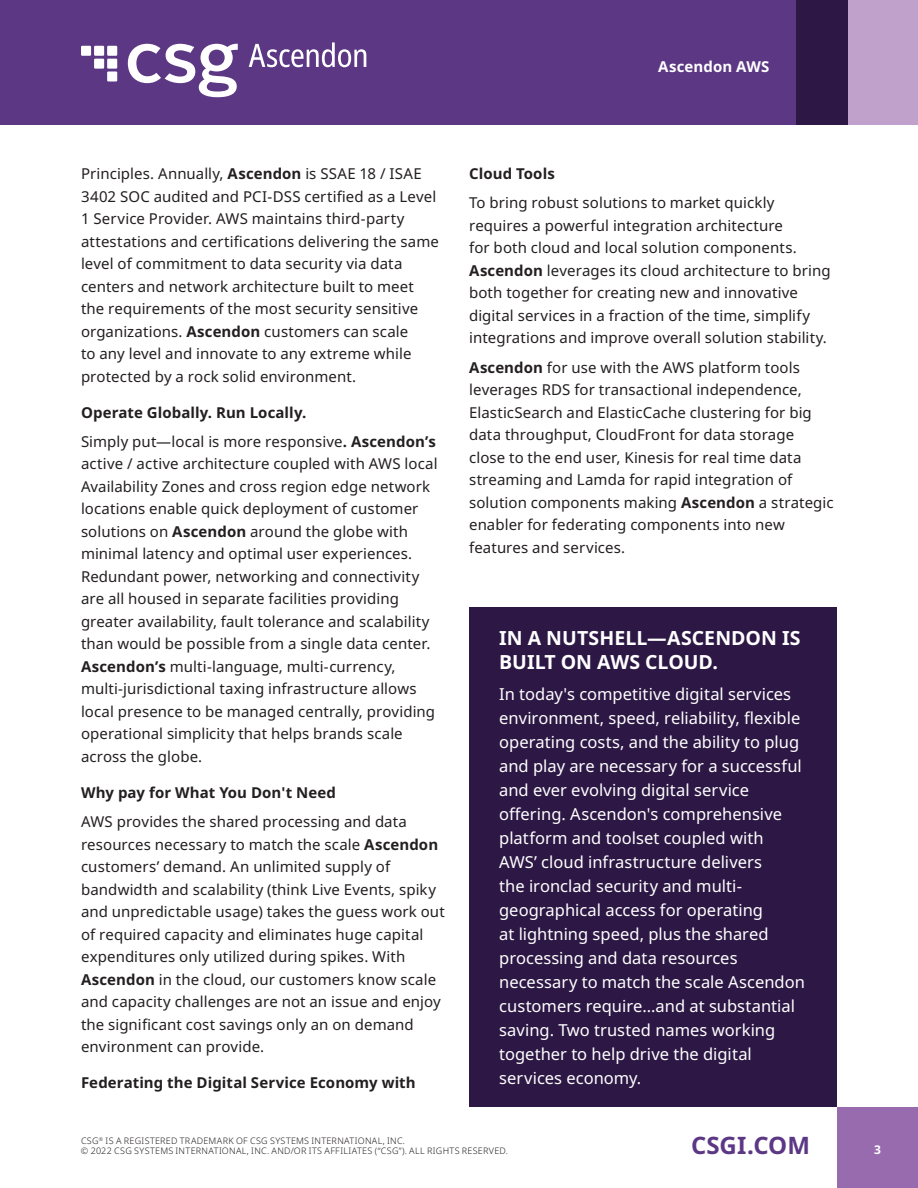
<style>
.page{position:relative;width:918px;height:1188px;background:#fff}
.page>*{position:absolute;margin:0;border:0;box-sizing:border-box;transform-origin:0 0}
.t1{font:700 24px "Noto Sans";color:#5c3884}
.t2{font:700 19.5px/23.4px "Noto Sans";color:#fff}
.t3{font:16.5px/24px "Noto Sans";color:#fff}
.t4{font:15px/22.5px "Noto Sans";letter-spacing:.005em;color:#231f20}
.t5{font:700 15px/29.2px "Noto Sans";letter-spacing:.005em;color:#231f20}
.t6{font:700 15px "Noto Sans";letter-spacing:.005em;color:#fff}
.t7{font:700 12px "Noto Sans";color:#fff}
.t8{font:300 9px/10.8px "Noto Sans";letter-spacing:.035em;color:#231f20}
.s1{font-weight:700}
.s2{font-weight:400}
</style>
<div class="page">
<div style="left:837px;top:1107px;width:81px;height:81px;background:#986bae"></div>
<div style="left:848px;top:0;width:70px;height:125px;background:#c0a1cb"></div>
<div style="left:796px;top:0;width:52px;height:125px;background:#2d1845"></div>
<div style="left:0;top:0;width:796px;height:125px;background:#5c3884"></div>
<svg style="left:128px;top:44px;width:110px;height:53px"></svg>
<div style="left:107px;top:71px;width:10px;height:10px;background:#fff"></div>
<div style="left:94px;top:59px;width:10px;height:10px;background:#fff"></div>
<div style="left:107px;top:59px;width:10px;height:10px;background:#fff"></div>
<div style="left:81px;top:46px;width:10px;height:10px;background:#fff"></div>
<div style="left:94px;top:46px;width:10px;height:10px;background:#fff"></div>
<div style="left:107px;top:46px;width:10px;height:10px;background:#fff"></div>
<svg style="left:249px;top:42px;width:117px;height:25px"></svg>
<div style="left:469px;top:608px;width:368px;height:499px;background:#2d1845"></div>
<p class="t6" style="left:658px;top:56px;width:113px">Ascendon AWS</p>
<p class="t4" style="left:81px;top:163px;width:360px">Principles. Annually, <span class="s1">Ascendon</span> is SSAE 18 / ISAE 3402 SOC audited and PCI-DSS certified as a Level 1 Service Provider. AWS maintains third-party attestations and certifications delivering the same level of commitment to data security via data centers and network architecture built to meet the requirements of the most security sensitive organizations. <span class="s1">Ascendon</span> customers can scale<br>to any level and innovate to any extreme while protected by a rock solid environment.</p>
<p class="t5" style="left:81px;top:398px;width:357px">Operate Globally. Run Locally.<br><span class="s2">Simply put—local is more responsive</span>. Ascendon’s</p>
<p class="t4" style="left:81px;top:453px;width:358px">active / active architecture coupled with AWS local Availability Zones and cross region edge network locations enable quick deployment of customer solutions on <span class="s1">Ascendon</span> around the globe with minimal latency and optimal user experiences.<br>Redundant power, networking and connectivity are all housed in separate facilities providing greater availability, fault tolerance and scalability than would be possible from a single data center.<br><span class="s1">Ascendon’s</span> multi-language, multi-currency, multi-jurisdictional taxing infrastructure allows local presence to be managed centrally, providing operational simplicity that helps brands scale across the globe.</p>
<p class="t5" style="left:81px;top:778px;width:257px">Why pay for What You Don't Need</p>
<p class="t4" style="left:81px;top:811px;width:365px">AWS provides the shared processing and data resources necessary to match the scale <span class="s1">Ascendon </span>customers’ demand. An unlimited supply of bandwidth and scalability (think Live Events, spiky and unpredictable usage) takes the guess work out of required capacity and eliminates huge capital expenditures only utilized during spikes. With <span class="s1">Ascendon</span> in the cloud, our customers know scale and capacity challenges are not an issue and enjoy the significant cost savings only an on demand environment can provide.</p>
<p class="t5" style="left:81px;top:1068px;width:336px">Federating the Digital Service Economy with</p>
<p class="t5" style="left:469px;top:159px;width:87px">Cloud Tools</p>
<p class="t4" style="left:469px;top:192px;width:363px">To bring robust solutions to market quickly requires a powerful integration architecture<br>for both cloud and local solution components.<br><span class="s1">Ascendon</span> leverages its cloud architecture to bring both together for creating new and innovative digital services in a fraction of the time, simplify integrations and improve overall solution stability.</p>
<p class="t4" style="left:469px;top:356px;width:366px"><span class="s1">Ascendon</span> for use with the AWS platform tools leverages RDS for transactional independence, ElasticSearch and ElasticCache clustering for big data throughput, CloudFront for data storage close to the end user, Kinesis for real time data streaming and Lamda for rapid integration of solution components making <span class="s1">Ascendon</span> a strategic enabler for federating components into new features and services.</p>
<h2 class="t2" style="left:499px;top:627px;width:303px">IN A NUTSHELL—ASCENDON IS<br>BUILT ON AWS CLOUD.</h2>
<p class="t3" style="left:499px;top:682px;width:307px">In today's competitive digital services environment, speed, reliability, flexible operating costs, and the ability to plug and play are necessary for a successful and ever evolving digital service offering. Ascendon's comprehensive platform and toolset coupled with AWS’ cloud infrastructure delivers<br>the ironclad security and multi&shy;geographical access for operating<br>at lightning speed, plus the shared processing and data resources necessary to match the scale Ascendon customers require…and at substantial saving. Two trusted names working together to help drive the digital services economy.</p>
<p class="t8" style="left:81px;top:1135px;width:429px">CSG<sup>®</sup> IS A REGISTERED TRADEMARK OF CSG SYSTEMS INTERNATIONAL, INC.<br>© 2022 CSG SYSTEMS INTERNATIONAL, INC. AND/OR ITS AFFILIATES (“CSG”). ALL RIGHTS RESERVED.</p>
<h1 class="t1" style="left:691px;top:1129px;width:120px">CSGI.COM</h1>
<p class="t7" style="left:874px;top:1141px;width:8px">3</p>
</div>
